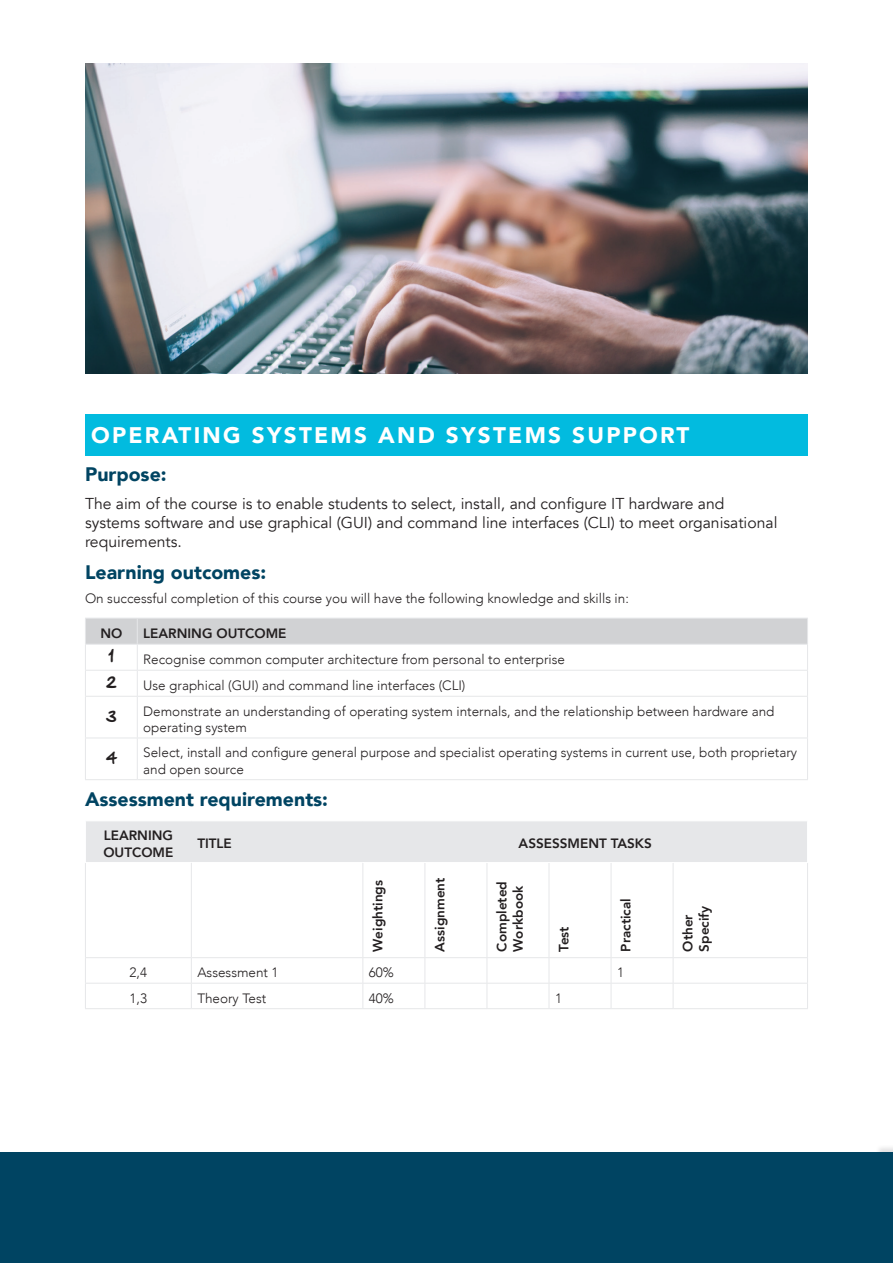
<style>
.page{position:relative;width:893px;height:1263px;background:#fff}
.page>*{position:absolute;margin:0;border:0;box-sizing:border-box;transform-origin:0 0}
.t1{font:900 22.5px "Avenir";letter-spacing:.1em;color:#fff}
.t2{font:900 19.5px "Avenir";color:#004462}
.t3{font:15.75px/18.9px "Avenir";color:#231f20}
.t4{font:300 13.5px/16.2px "Avenir";color:#231f20}
.t5{font:800 13.5px/16.2px "Avenir";color:#231f20}
.t6{font:13.5px "Hand Of Sean Demo";color:#231f20}
</style>
<div class="page">
<div style="left:85px;top:414px;width:723px;height:41px;background:#02bbdf"></div>
<svg style="left:85px;top:618px;width:723px;height:78px"></svg>
<hr style="left:85px;top:696px;width:52px;height:1px;background:#e6e7e9">
<hr style="left:85px;top:697px;width:1px;height:41px;background:#e6e7e9">
<hr style="left:137px;top:696px;width:671px;height:1px;background:#e6e7e9">
<hr style="left:137px;top:697px;width:1px;height:41px;background:#e6e7e9">
<hr style="left:807px;top:697px;width:1px;height:41px;background:#e6e7e9">
<hr style="left:85px;top:738px;width:52px;height:1px;background:#e6e7e9">
<hr style="left:85px;top:738px;width:1px;height:41px;background:#e6e7e9">
<hr style="left:137px;top:738px;width:671px;height:1px;background:#e6e7e9">
<hr style="left:137px;top:738px;width:1px;height:41px;background:#e6e7e9">
<hr style="left:807px;top:738px;width:1px;height:41px;background:#e6e7e9">
<hr style="left:85px;top:779px;width:52px;height:1px;background:#e6e7e9">
<hr style="left:137px;top:779px;width:671px;height:1px;background:#e6e7e9">
<div style="left:86px;top:821px;width:721px;height:41px;background:#e6e7e9"></div>
<hr style="left:191px;top:821px;width:1px;height:41px;background:#e6e7e9">
<hr style="left:362px;top:821px;width:1px;height:41px;background:#e6e7e9">
<hr style="left:85px;top:863px;width:1px;height:94px;background:#e6e7e9">
<hr style="left:191px;top:863px;width:1px;height:94px;background:#e6e7e9">
<hr style="left:362px;top:863px;width:1px;height:94px;background:#e6e7e9">
<hr style="left:425px;top:863px;width:1px;height:94px;background:#e6e7e9">
<hr style="left:487px;top:863px;width:1px;height:94px;background:#e6e7e9">
<hr style="left:549px;top:863px;width:1px;height:94px;background:#e6e7e9">
<hr style="left:611px;top:863px;width:1px;height:94px;background:#e6e7e9">
<hr style="left:673px;top:863px;width:1px;height:94px;background:#e6e7e9">
<hr style="left:807px;top:863px;width:1px;height:94px;background:#e6e7e9">
<hr style="left:85px;top:957px;width:106px;height:1px;background:#e6e7e9">
<hr style="left:191px;top:957px;width:172px;height:1px;background:#e6e7e9">
<hr style="left:363px;top:957px;width:62px;height:1px;background:#e6e7e9">
<hr style="left:425px;top:957px;width:62px;height:1px;background:#e6e7e9">
<hr style="left:487px;top:957px;width:62px;height:1px;background:#e6e7e9">
<hr style="left:549px;top:957px;width:62px;height:1px;background:#e6e7e9">
<hr style="left:611px;top:957px;width:62px;height:1px;background:#e6e7e9">
<hr style="left:673px;top:957px;width:135px;height:1px;background:#e6e7e9">
<hr style="left:85px;top:983px;width:106px;height:1px;background:#e6e7e9">
<svg style="left:85px;top:958px;width:1px;height:50px"></svg>
<hr style="left:191px;top:983px;width:172px;height:1px;background:#e6e7e9">
<svg style="left:191px;top:958px;width:1px;height:50px"></svg>
<hr style="left:363px;top:983px;width:62px;height:1px;background:#e6e7e9">
<svg style="left:362px;top:958px;width:1px;height:50px"></svg>
<hr style="left:425px;top:983px;width:62px;height:1px;background:#e6e7e9">
<svg style="left:425px;top:958px;width:1px;height:50px"></svg>
<hr style="left:487px;top:983px;width:62px;height:1px;background:#e6e7e9">
<svg style="left:487px;top:958px;width:1px;height:50px"></svg>
<hr style="left:549px;top:983px;width:62px;height:1px;background:#e6e7e9">
<svg style="left:549px;top:958px;width:1px;height:50px"></svg>
<hr style="left:611px;top:983px;width:62px;height:1px;background:#e6e7e9">
<svg style="left:611px;top:958px;width:1px;height:50px"></svg>
<hr style="left:673px;top:983px;width:135px;height:1px;background:#e6e7e9">
<svg style="left:673px;top:958px;width:1px;height:50px"></svg>
<svg style="left:807px;top:958px;width:1px;height:50px"></svg>
<hr style="left:85px;top:1008px;width:106px;height:1px;background:#e6e7e9">
<hr style="left:191px;top:1008px;width:172px;height:1px;background:#e6e7e9">
<hr style="left:363px;top:1008px;width:62px;height:1px;background:#e6e7e9">
<hr style="left:425px;top:1008px;width:62px;height:1px;background:#e6e7e9">
<hr style="left:487px;top:1008px;width:62px;height:1px;background:#e6e7e9">
<hr style="left:549px;top:1008px;width:62px;height:1px;background:#e6e7e9">
<hr style="left:611px;top:1008px;width:62px;height:1px;background:#e6e7e9">
<hr style="left:673px;top:1008px;width:135px;height:1px;background:#e6e7e9">
<div style="left:875px;top:1144px;width:18px;height:119px;background:#231f20;opacity:.14"></div>
<div style="left:0;top:1153px;width:893px;height:110px;background:#004462"></div>
<img style="left:85px;top:64px;width:723px;height:309px">
<h1 class="t1" style="left:91px;top:416px;width:600px">OPERATING SYSTEMS AND SYSTEMS SUPPORT</h1>
<h2 class="t2" style="left:85px;top:458px;width:83px">Purpose:</h2>
<p class="t3" style="left:85px;top:494px;width:694px">The aim of the course is to enable students to select, install, and configure IT hardware and systems software and use graphical (GUI) and command line interfaces (CLI) to meet organisational requirements.</p>
<h2 class="t2" style="left:85px;top:555px;width:183px">Learning outcomes:</h2>
<p class="t4" style="left:85px;top:590px;width:545px">On successful completion of this course you will have the following knowledge and skills in:</p>
<p class="t5" style="left:100px;top:625px;width:23px">NO</p>
<p class="t5" style="left:143px;top:625px;width:145px">LEARNING OUTCOME</p>
<p class="t6" style="left:108px;top:649px;width:8px">1</p>
<p class="t4" style="left:143px;top:651px;width:423px">Recognise common computer architecture from personal to enterprise</p>
<p class="t6" style="left:106px;top:675px;width:12px">2</p>
<p class="t4" style="left:143px;top:677px;width:324px">Use graphical (GUI) and command line interfaces (CLI)</p>
<p class="t6" style="left:106px;top:709px;width:12px">3</p>
<p class="t4" style="left:143px;top:703px;width:633px">Demonstrate an understanding of operating system internals, and the relationship between hardware and operating system</p>
<p class="t6" style="left:106px;top:751px;width:13px">4</p>
<p class="t4" style="left:143px;top:745px;width:655px">Select, install and configure general purpose and specialist operating systems in current use, both proprietary and open source</p>
<h2 class="t2" style="left:85px;top:782px;width:245px">Assessment requirements:</h2>
<p class="t5" style="left:103px;top:827px;width:71px">LEARNING<br>OUTCOME</p>
<p class="t5" style="left:197px;top:836px;width:36px">TITLE</p>
<p class="t5" style="left:519px;top:836px;width:135px">ASSESSMENT TASKS</p>
<p class="t5" style="left:370px;top:952px;width:73px;rotate:-90deg">Weightings</p>
<p class="t5" style="left:432px;top:952px;width:75px;rotate:-90deg">Assignment</p>
<p class="t5" style="left:494px;top:952px;width:72px;rotate:-90deg">Completed<br>Workbook</p>
<p class="t5" style="left:618px;top:952px;width:55px;rotate:-90deg">Practical</p>
<p class="t5" style="left:680px;top:952px;width:47px;rotate:-90deg">Other<br>Specify</p>
<p class="t5" style="left:556px;top:952px;width:27px;rotate:-90deg">Test</p>
<p class="t4" style="left:130px;top:964px;width:19px">2,4</p>
<p class="t4" style="left:197px;top:964px;width:83px">Assessment 1</p>
<p class="t4" style="left:369px;top:964px;width:27px">60%</p>
<p class="t4" style="left:617px;top:964px;width:9px">1</p>
<p class="t4" style="left:130px;top:990px;width:19px">1,3</p>
<p class="t4" style="left:197px;top:990px;width:71px">Theory Test</p>
<p class="t4" style="left:369px;top:990px;width:27px">40%</p>
<p class="t4" style="left:555px;top:990px;width:9px">1</p>
</div>
